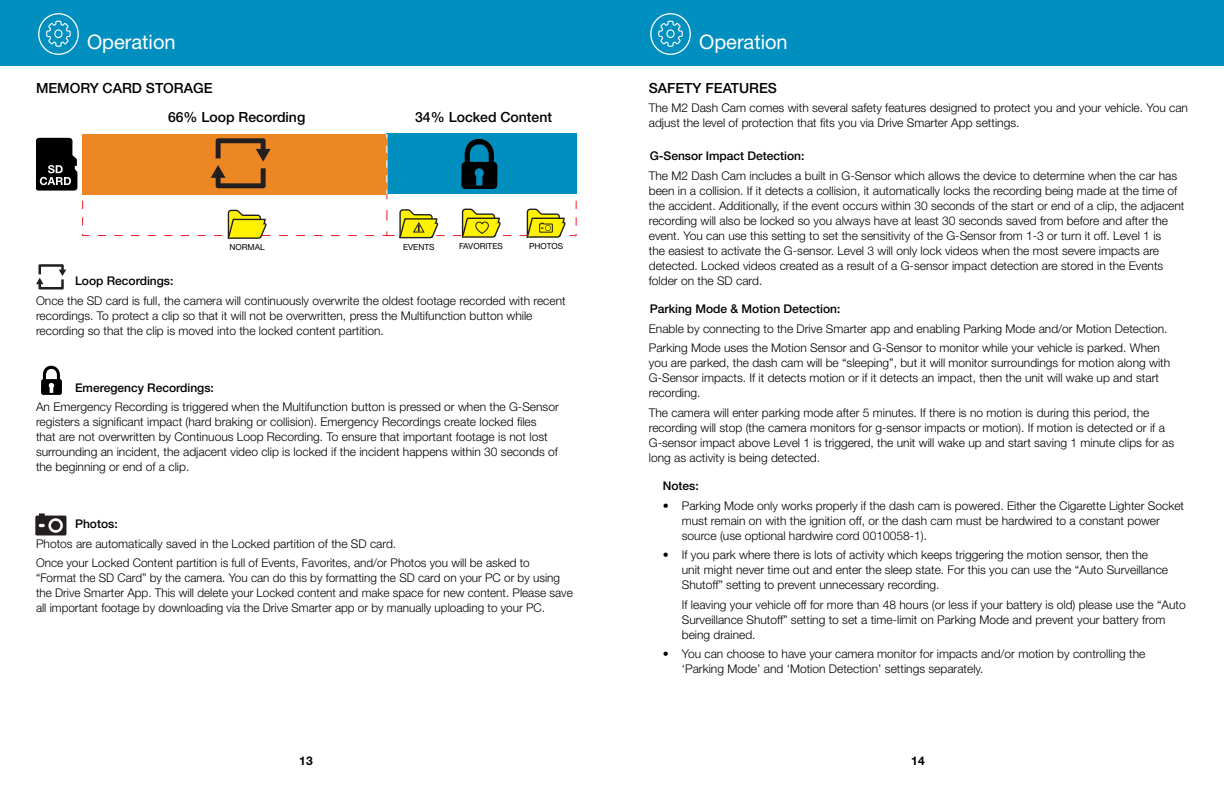
<style>
.page{position:relative;width:1224px;height:792px;background:#fff}
.page>*{position:absolute;margin:0;border:0;box-sizing:border-box;transform-origin:0 0}
.t1{font:20px "Helvetica Neue LT Std";color:#fff}
.t2{font:500 14px "Helvetica Neue LT Std";color:#000}
.t3{font:300 12px/15px "Helvetica Neue LT Std";color:#000}
.t4{font:500 12px "Helvetica Neue LT Std";color:#000}
.t5{font:700 12px "Helvetica Neue LT Std";color:#000}
.t6{font:8.3px "Helvetica Neue LT Std";color:#000}
</style>
<div class="page">
<div style="left:0;top:0;width:1224px;height:65px;background:#008fbe"></div>
<div style="left:82px;top:134px;width:305px;height:61px;background:#ed8723"></div>
<svg style="left:211px;top:138px;width:60px;height:50px"></svg>
<svg style="left:82px;top:200px;width:292px;height:39px"></svg>
<svg style="left:36px;top:138px;width:42px;height:53px;background:#292929"></svg>
<svg style="left:382px;top:134px;width:195px;height:105px"></svg>
<svg style="left:36px;top:264px;width:30px;height:25px"></svg>
<svg style="left:41px;top:366px;width:21px;height:29px"></svg>
<svg style="left:651px;top:14px;width:39px;height:40px"></svg>
<div style="left:650px;top:13px;width:41px;height:42px;border:1px solid #fff;border-radius:50%"></div>
<svg style="left:658px;top:20px;width:25px;height:27px"></svg>
<div style="left:666px;top:29px;width:9px;height:9px;border:1px solid #fff;border-radius:50%"></div>
<div style="left:38px;top:13px;width:41px;height:42px;border:1px solid #fff;border-radius:50%"></div>
<svg style="left:46px;top:20px;width:25px;height:27px"></svg>
<div style="left:54px;top:29px;width:9px;height:9px;border:1px solid #fff;border-radius:50%"></div>
<svg style="left:35px;top:513px;width:31px;height:22px"></svg>
<h1 class="t1" style="left:87px;top:30px;width:90px">Operation</h1>
<p class="t2" style="left:36px;top:79px;width:178px">MEMORY CARD STORAGE</p>
<p class="t2" style="left:168px;top:108px;width:139px">66% Loop Recording</p>
<p class="t2" style="left:415px;top:108px;width:138px">34% Locked Content</p>
<p class="t6" style="left:230px;top:242px;width:37px">NORMAL</p>
<p class="t6" style="left:403px;top:242px;width:33px">EVENTS</p>
<p class="t6" style="left:459px;top:241px;width:45px">FAVORITES</p>
<p class="t6" style="left:529px;top:241px;width:36px">PHOTOS</p>
<p class="t4" style="left:75px;top:274px;width:100px">Loop Recordings:</p>
<p class="t3" style="left:36px;top:293px;width:531px">Once the SD card is full, the camera will continuously overwrite the oldest footage recorded with recent recordings. To protect a clip so that it will not be overwritten, press the Multifunction button while recording so that the clip is moved into the locked content partition.</p>
<p class="t4" style="left:75px;top:380px;width:140px">Emeregency Recordings:</p>
<p class="t3" style="left:36px;top:399px;width:524px">An Emergency Recording is triggered when the Multifunction button is pressed or when the G-Sensor registers a significant impact (hard braking or collision). Emergency Recordings create locked files that are not overwritten by Continuous Loop Recording. To ensure that important footage is not lost surrounding an incident, the adjacent video clip is locked if the incident happens within 30 seconds of the beginning or end of a clip.</p>
<p class="t4" style="left:75px;top:517px;width:44px">Photos:</p>
<p class="t3" style="left:36px;top:533px;width:495px;line-height:19.5px">Photos are automatically saved in the Locked partition of the SD card.<br>Once your Locked Content partition is full of Events, Favorites, and/or Photos you will be asked to</p>
<p class="t3" style="left:36px;top:570px;width:538px">“Format the SD Card” by the camera. You can do this by formatting the SD card on your PC or by using the Drive Smarter App. This will delete your Locked content and make space for new content. Please save all important footage by downloading via the Drive Smarter app or by manually uploading to your PC.</p>
<h1 class="t1" style="left:699px;top:30px;width:90px">Operation</h1>
<p class="t2" style="left:649px;top:79px;width:130px">SAFETY FEATURES</p>
<p class="t3" style="left:649px;top:100px;width:541px">The M2 Dash Cam comes with several safety features designed to protect you and your vehicle. You can adjust the level of protection that fits you via Drive Smarter App settings.</p>
<p class="t4" style="left:650px;top:149px;width:156px">G-Sensor Impact Detection:</p>
<p class="t3" style="left:649px;top:168px;width:537px">The M2 Dash Cam includes a built in G-Sensor which allows the device to determine when the car has been in a collision. If it detects a collision, it automatically locks the recording being made at the time of the accident. Additionally, if the event occurs within 30 seconds of the start or end of a clip, the adjacent recording will also be locked so you always have at least 30 seconds saved from before and after the event. You can use this setting to set the sensitivity of the G-Sensor from 1-3 or turn it off. Level 1 is<br>the easiest to activate the G-sensor. Level 3 will only lock videos when the most severe impacts are detected. Locked videos created as a result of a G-sensor impact detection are stored in the Events folder on the SD card.</p>
<p class="t4" style="left:650px;top:302px;width:192px">Parking Mode &amp; Motion Detection:</p>
<p class="t3" style="left:649px;top:319px;width:520px;line-height:19.5px">Enable by connecting to the Drive Smarter app and enabling Parking Mode and/or Motion Detection.<br>Parking Mode uses the Motion Sensor and G-Sensor to monitor while your vehicle is parked. When</p>
<p class="t3" style="left:649px;top:355px;width:523px">you are parked, the dash cam will be “sleeping”, but it will monitor surroundings for motion along with<br>G-Sensor impacts. If it detects motion or if it detects an impact, then the unit will wake up and start recording.</p>
<p class="t3" style="left:649px;top:405px;width:527px">The camera will enter parking mode after 5 minutes. If there is no motion is during this period, the recording will stop (the camera monitors for g-sensor impacts or motion). If motion is detected or if a G-sensor impact above Level 1 is triggered, the unit will wake up and start saving 1 minute clips for as long as activity is being detected.</p>
<p class="t4" style="left:663px;top:479px;width:38px">Notes:</p>
<p class="t3" style="left:682px;top:498px;width:504px;text-indent:-19px">• Parking Mode only works properly if the dash cam is powered. Either the Cigarette Lighter Socket must remain on with the ignition off, or the dash cam must be hardwired to a constant power source (use optional hardwire cord 0010058-1).</p>
<p class="t3" style="left:682px;top:547px;width:488px;text-indent:-19px">• If you park where there is lots of activity which keeps triggering the motion sensor, then the unit might never time out and enter the sleep state. For this you can use the “Auto Surveillance<br>Shutoff” setting to prevent unnecessary recording.</p>
<p class="t3" style="left:682px;top:597px;width:505px">If leaving your vehicle off for more than 48 hours (or less if your battery is old) please use the “Auto<br>Surveillance Shutoff” setting to set a time-limit on Parking Mode and prevent your battery from being drained.</p>
<p class="t3" style="left:682px;top:646px;width:465px;text-indent:-19px">• You can choose to have your camera monitor for impacts and/or motion by controlling the ‘Parking Mode’ and ‘Motion Detection’ settings separately.</p>
<p class="t5" style="left:299px;top:753px;width:15px">13</p>
<p class="t5" style="left:911px;top:753px;width:15px">14</p>
</div>
